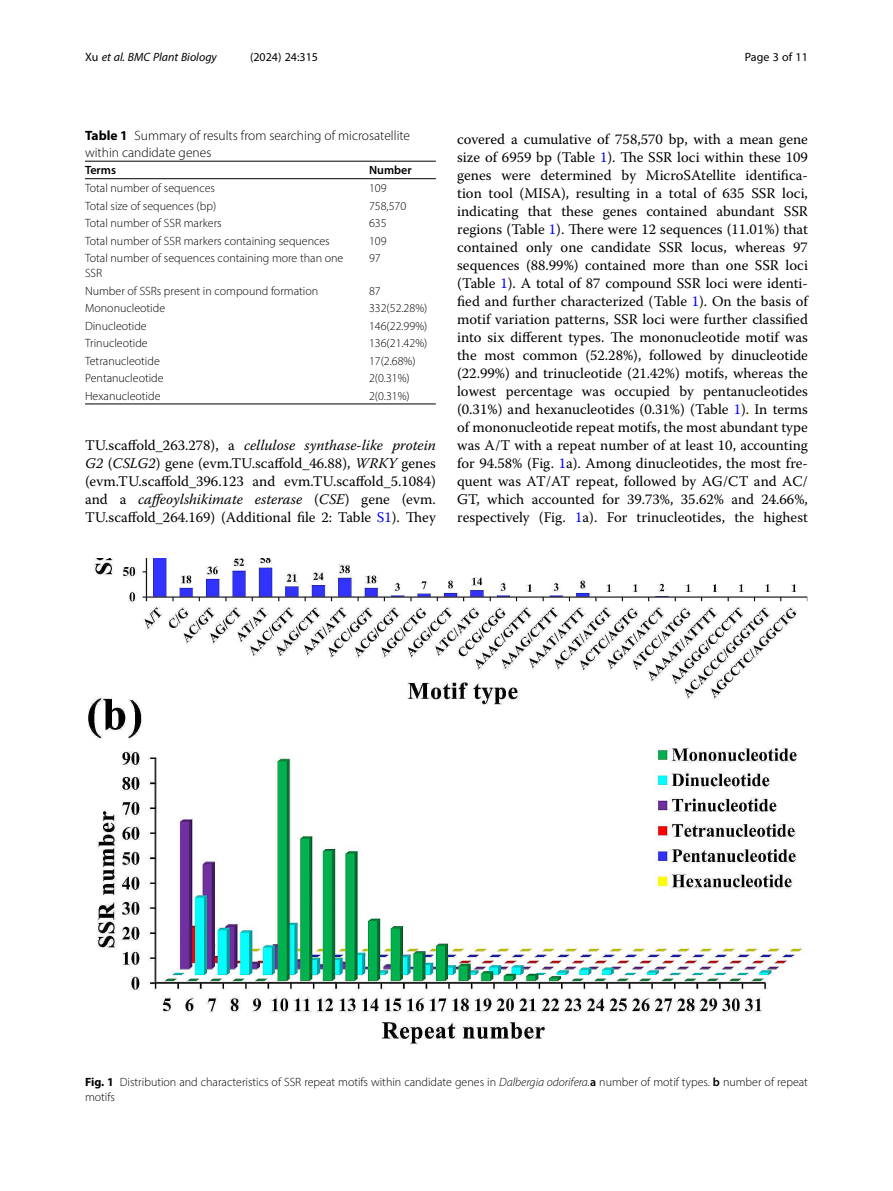
<style>
.page{position:relative;width:893px;height:1191px;background:#fff}
.page>*{position:absolute;margin:0;border:0;box-sizing:border-box;transform-origin:0 0}
.Body_Text{font:14.7px/18px "Warnock Pro";color:#000;text-align:justify}
.Table_Caption{font:300 13.5px/16.5px "Myriad Pro";color:#000}
.Table_Body{font:300 12px/15px "Myriad Pro";color:#000}
.Figure_Caption{font:300 12px/15px "Myriad Pro";color:#000}
.t1{font:italic 12px "Myriad Pro";color:#000}
.t2{font:12px "Myriad Pro";color:#000}
.Table_Head{font:600 12px "Myriad Pro";color:#000}
.s1{font-style:normal}
.s2{font-weight:700}
.s3{font-style:italic}
.s4{color:#00f}
.s5{font-weight:600}
</style>
<div class="page">
<hr style="left:85px;top:178px;width:284px;height:1px;background:#000">
<hr style="left:369px;top:161px;width:67px;height:1px;background:#000">
<hr style="left:369px;top:178px;width:67px;height:1px;background:#000">
<hr style="left:85px;top:404px;width:284px;height:1px;background:#000">
<hr style="left:369px;top:404px;width:67px;height:1px;background:#000">
<hr style="left:85px;top:161px;width:284px;height:1px;background:#000">
<img style="left:88px;top:558px;width:720px;height:487px">
<p class="t1" style="left:85px;top:50px;width:133px"><span class="s1">Xu</span> et al. BMC Plant Biology</p>
<p class="t2" style="left:250px;top:50px;width:70px">(2024) 24:315</p>
<p class="t2" style="left:745px;top:50px;width:65px">Page 3 of 11</p>
<p class="Table_Caption" style="left:85px;top:128px;width:327px"><span class="s2">Table 1</span> Summary of results from searching of microsatellite within candidate genes</p>
<p class="Table_Head" style="left:85px;top:163px;width:33px">Terms</p>
<p class="Table_Head" style="left:369px;top:163px;width:44px">Number</p>
<p class="Table_Body" style="left:85px;top:180px;width:131px">Total number of sequences</p>
<p class="Table_Body" style="left:369px;top:180px;width:19px">109</p>
<p class="Table_Body" style="left:85px;top:198px;width:133px">Total size of sequences (bp)</p>
<p class="Table_Body" style="left:369px;top:198px;width:39px">758,570</p>
<p class="Table_Body" style="left:85px;top:215px;width:138px">Total number of SSR markers</p>
<p class="Table_Body" style="left:369px;top:215px;width:19px">635</p>
<p class="Table_Body" style="left:85px;top:233px;width:246px">Total number of SSR markers containing sequences</p>
<p class="Table_Body" style="left:369px;top:233px;width:19px">109</p>
<p class="Table_Body" style="left:85px;top:250px;width:260px">Total number of sequences containing more than one<br>SSR</p>
<p class="Table_Body" style="left:369px;top:250px;width:13px">97</p>
<p class="Table_Body" style="left:85px;top:283px;width:235px">Number of SSRs present in compound formation</p>
<p class="Table_Body" style="left:369px;top:283px;width:13px">87</p>
<p class="Table_Body" style="left:85px;top:300px;width:82px">Mononucleotide</p>
<p class="Table_Body" style="left:369px;top:300px;width:60px">332(52.28%)</p>
<p class="Table_Body" style="left:85px;top:318px;width:63px">Dinucleotide</p>
<p class="Table_Body" style="left:369px;top:318px;width:60px">146(22.99%)</p>
<p class="Table_Body" style="left:85px;top:335px;width:64px">Trinucleotide</p>
<p class="Table_Body" style="left:369px;top:335px;width:60px">136(21.42%)</p>
<p class="Table_Body" style="left:85px;top:353px;width:76px">Tetranucleotide</p>
<p class="Table_Body" style="left:369px;top:353px;width:48px">17(2.68%)</p>
<p class="Table_Body" style="left:85px;top:370px;width:80px">Pentanucleotide</p>
<p class="Table_Body" style="left:369px;top:370px;width:42px">2(0.31%)</p>
<p class="Table_Body" style="left:85px;top:388px;width:77px">Hexanucleotide</p>
<p class="Table_Body" style="left:369px;top:388px;width:42px">2(0.31%)</p>
<p class="Body_Text" style="left:85px;top:436px;width:352px">TU.scaffold_263.278), a <span class="s3">cellulose synthase-like protein G2</span> (<span class="s3">CSLG2</span>) gene (evm.TU.scaffold_46.88), <span class="s3">WRKY</span> genes (evm.TU.scaffold_396.123 and evm.TU.scaffold_5.1084) and a <span class="s3">caffeoylshikimate esterase</span> (<span class="s3">CSE</span>) gene (evm.<br>TU.scaffold_264.169) (Additional file 2: Table <span class="s4">S1</span>). They</p>
<p class="Body_Text" style="left:457px;top:130px;width:352px">covered a cumulative of 758,570 bp, with a mean gene size of 6959 bp (Table <span class="s4">1</span>). The SSR loci within these 109 genes were determined by MicroSAtellite identifica&shy;tion tool (MISA), resulting in a total of 635 SSR loci, indicating that these genes contained abundant SSR regions (Table <span class="s4">1</span>). There were 12 sequences (11.01%) that contained only one candidate SSR locus, whereas 97 sequences (88.99%) contained more than one SSR loci (Table <span class="s4">1</span>). A total of 87 compound SSR loci were identi&shy;fied and further characterized (Table <span class="s4">1</span>). On the basis of motif variation patterns, SSR loci were further classified into six different types. The mononucleotide motif was the most common (52.28%), followed by dinucleotide (22.99%) and trinucleotide (21.42%) motifs, whereas the lowest percentage was occupied by pentanucleotides (0.31%) and hexanucleotides (0.31%) (Table <span class="s4">1</span>). In terms of mononucleotide repeat motifs, the most abundant type was A/T with a repeat number of at least 10, accounting for 94.58% (Fig. <span class="s4">1</span>a). Among dinucleotides, the most fre&shy;quent was AT/AT repeat, followed by AG/CT and AC/ GT, which accounted for 39.73%, 35.62% and 24.66%, respectively (Fig. <span class="s4">1</span>a). For trinucleotides, the highest</p>
<p class="Figure_Caption" style="left:85px;top:1074px;width:724px"><span class="s2">Fig. 1</span> Distribution and characteristics of SSR repeat motifs within candidate genes in <span class="s3">Dalbergia odorifera.</span><span class="s5">a</span> number of motif types. <span class="s5">b</span> number of repeat motifs</p>
</div>
